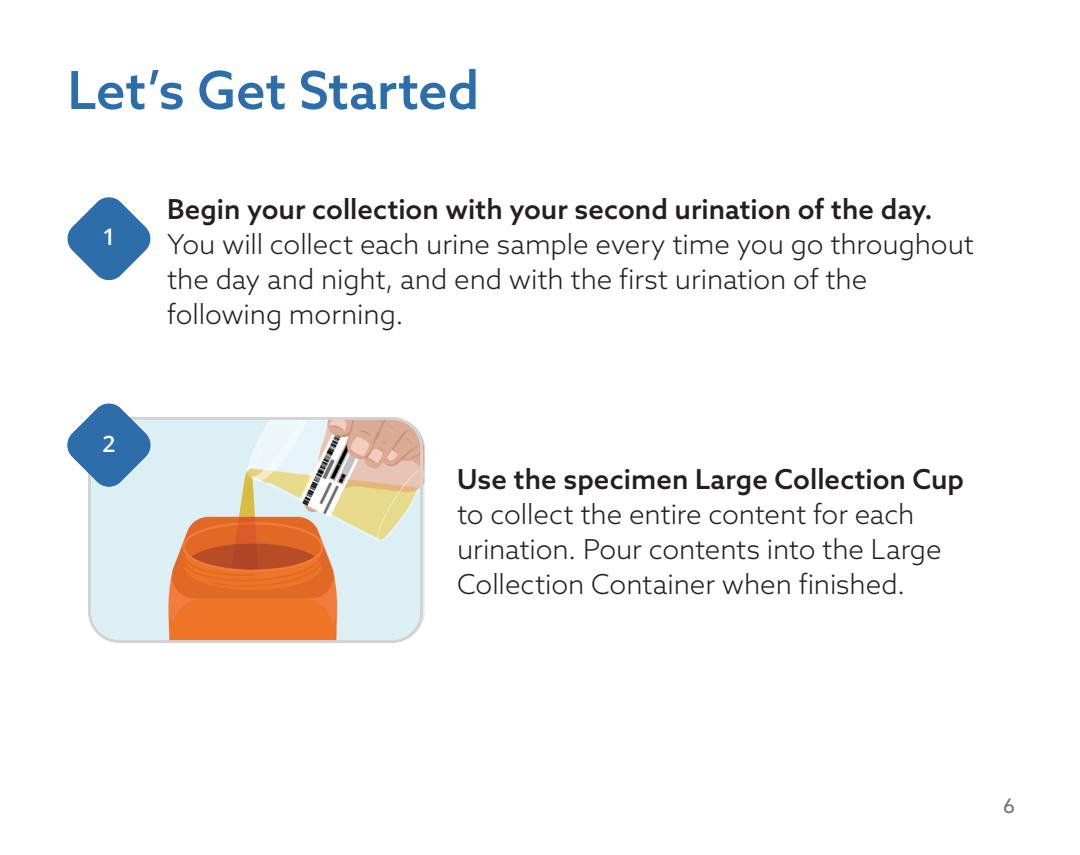
<style>
.page{position:relative;width:1080px;height:855px;background:#fff}
.page>*{position:absolute;margin:0;border:0;box-sizing:border-box;transform-origin:0 0}
.MDX_Paragraph_Style{font:500 52.5px "Azo Sans";letter-spacing:-.005em;color:#2d6da9}
.MDX_Paragraph_Style-2{font:300 27.5px/35px "Azo Sans";letter-spacing:-.005em;color:#231f20}
.MDX_Paragraph_Style-3{font:600 22.75px "Open Sans";color:#fff}
.t1{font:20px "Azo Sans";color:#717271}
.s1{font-weight:500}
</style>
<div class="page">
<img style="left:91px;top:417px;width:334px;height:223px">
<svg style="left:67px;top:197px;width:84px;height:84px"></svg>
<div style="left:88px;top:417px;width:335px;height:226px;border:2px solid #d4d2d2;border-radius:30px"></div>
<svg style="left:67px;top:403px;width:85px;height:85px"></svg>
<p class="MDX_Paragraph_Style" style="left:68px;top:56px;width:413px">Let’s Get Started</p>
<p class="MDX_Paragraph_Style-3" style="left:102px;top:221px;width:14px">1</p>
<p class="MDX_Paragraph_Style-3" style="left:102px;top:428px;width:14px">2</p>
<p class="MDX_Paragraph_Style-3" style="left:102px;top:428px;width:14px">1</p>
<p class="MDX_Paragraph_Style-2" style="left:167px;top:191px;width:808px"><span class="s1">Begin your collection with your second urination of the day.<br></span>You will collect each urine sample every time you go throughout the day and night, and end with the first urination of the following morning.</p>
<p class="MDX_Paragraph_Style-2" style="left:457px;top:461px;width:508px"><span class="s1">Use the specimen Large Collection Cup </span>to collect the entire content for each urination. Pour contents into the Large Collection Container when finished.</p>
<p class="t1" style="left:1003px;top:793px;width:13px">6</p>
</div>
